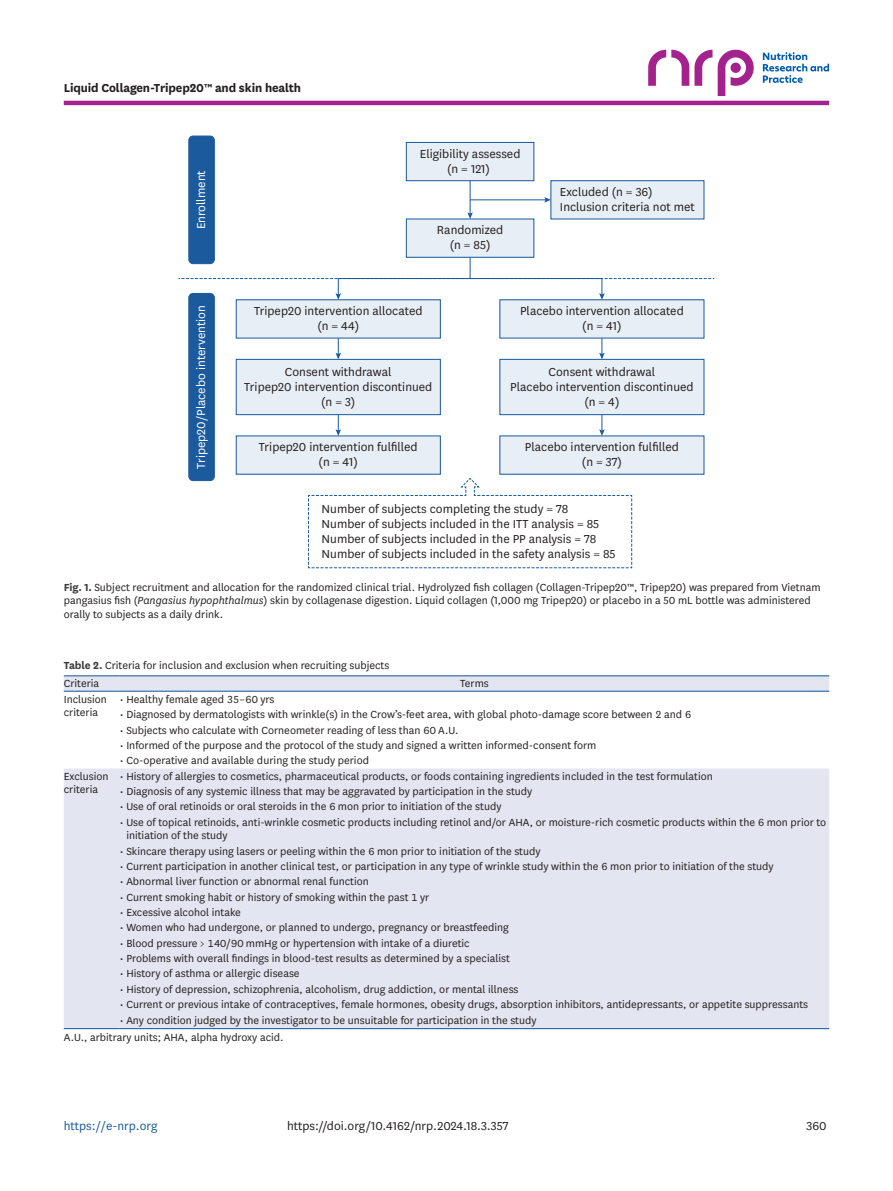
<style>
.page{position:relative;width:893px;height:1191px;background:#fff}
.page>*{position:absolute;margin:0;border:0;box-sizing:border-box;transform-origin:0 0}
.doi_running_footer{font:13.5px/15px "National";color:#231f20;text-align:center}
.t1{font:13.5px "National";color:#fff}
.alt-title-type{font:700 13.5px "National";letter-spacing:-.01em;color:#231f20}
.t2{font:13.5px "National";color:#1a5a9d}
.tbody_entry{font:12px/13.5px "National";color:#231f20}
.fig_caption{font:12px/13.5px "National";color:#231f20}
.table-wrap_caption{font:12px "National";color:#231f20}
.table-wrap-foot_p_fi{font:12px "National";color:#231f20}
.thead_entry{font:12px "National";color:#231f20}
.s1{font-weight:700;color:#3e3e3f}
.s2{font-style:italic}
</style>
<div class="page">
<hr style="left:64px;top:101px;width:765px;height:4px;background:#a4228e">
<svg style="left:718px;top:50px;width:36px;height:46px"></svg>
<svg style="left:648px;top:50px;width:64px;height:36px"></svg>
<svg style="left:763px;top:52px;width:66px;height:31px"></svg>
<svg style="left:64px;top:676px;width:765px;height:352px;fill:#e3e6f1"></svg>
<hr style="left:64px;top:675px;width:56px;height:1px;background:#1a5a9d">
<hr style="left:120px;top:675px;width:709px;height:1px;background:#1a5a9d">
<hr style="left:64px;top:690px;width:56px;height:1px;background:#1a5a9d">
<hr style="left:120px;top:690px;width:709px;height:1px;background:#1a5a9d">
<hr style="left:64px;top:1028px;width:56px;height:1px;background:#1a5a9d">
<hr style="left:120px;top:1028px;width:709px;height:1px;background:#1a5a9d">
<div style="left:406px;top:142px;width:128px;height:39px;background:#e8eef5"></div>
<div style="left:406px;top:219px;width:128px;height:38px;background:#e8eef5"></div>
<div style="left:236px;top:300px;width:204px;height:38px;background:#e8eef5"></div>
<div style="left:236px;top:359px;width:204px;height:56px;background:#e8eef5"></div>
<div style="left:500px;top:359px;width:204px;height:56px;background:#e8eef5"></div>
<div style="left:500px;top:300px;width:204px;height:38px;background:#e8eef5"></div>
<div style="left:236px;top:435px;width:205px;height:39px;border:1px solid #1a5a9d"></div>
<div style="left:236px;top:436px;width:204px;height:38px;background:#e8eef5"></div>
<div style="left:500px;top:436px;width:204px;height:38px;background:#e8eef5"></div>
<div style="left:550px;top:180px;width:154px;height:39px;border:1px solid #1a5a9d"></div>
<div style="left:551px;top:181px;width:153px;height:38px;background:#e8eef5"></div>
<div style="left:188px;top:136px;width:27px;height:128px;border:1px solid #1a5a9d;border-radius:4px"></div>
<div style="left:189px;top:136px;width:25px;height:128px;background:#1a5a9d;border-radius:4px"></div>
<div style="left:188px;top:293px;width:27px;height:188px;border:1px solid #1a5a9d;border-radius:4px"></div>
<div style="left:189px;top:293px;width:25px;height:187px;background:#1a5a9d;border-radius:4px"></div>
<hr style="left:470px;top:199px;width:76px;height:1px;background:#1a5a9d">
<svg style="left:544px;top:197px;width:7px;height:6px"></svg>
<hr style="left:470px;top:181px;width:1px;height:33px;background:#1a5a9d">
<svg style="left:467px;top:212px;width:6px;height:7px"></svg>
<svg style="left:335px;top:338px;width:6px;height:21px"></svg>
<svg style="left:599px;top:338px;width:6px;height:21px"></svg>
<svg style="left:335px;top:415px;width:6px;height:21px"></svg>
<svg style="left:599px;top:415px;width:6px;height:21px"></svg>
<svg style="left:178px;top:257px;width:536px;height:43px"></svg>
<svg style="left:308px;top:477px;width:324px;height:91px"></svg>
<p class="alt-title-type" style="left:64px;top:78px;width:239px">Liquid Collagen-Tripep20™ and skin health</p>
<p class="t1" style="left:192px;top:229px;width:61px;rotate:-90deg">Enrollment</p>
<p class="doi_running_footer" style="left:420px;top:145px;width:102px">Eligibility assessed (n = 121)</p>
<p class="doi_running_footer" style="left:437px;top:222px;width:68px">Randomized (n = 85)</p>
<p class="doi_running_footer" style="left:560px;top:184px;width:136px;text-align:left">Excluded (n = 36)<br>Inclusion criteria not met</p>
<p class="t1" style="left:192px;top:469px;width:165px;rotate:-90deg">Tripep20/Placebo intervention</p>
<p class="doi_running_footer" style="left:254px;top:303px;width:170px">Tripep20 intervention allocated (n = 44)</p>
<p class="doi_running_footer" style="left:244px;top:363px;width:190px">Consent withdrawal<br>Tripep20 intervention discontinued (n = 3)</p>
<p class="doi_running_footer" style="left:510px;top:363px;width:185px">Consent withdrawal<br>Placebo intervention discontinued (n = 4)</p>
<p class="doi_running_footer" style="left:520px;top:303px;width:165px">Placebo intervention allocated (n = 41)</p>
<p class="doi_running_footer" style="left:259px;top:439px;width:160px">Tripep20 intervention fulfilled (n = 41)</p>
<p class="doi_running_footer" style="left:525px;top:439px;width:156px">Placebo intervention fulfilled (n = 37)</p>
<p class="doi_running_footer" style="left:322px;top:500px;width:296px;text-align:left">Number of subjects completing the study = 78<br>Number of subjects included in the ITT analysis = 85<br>Number of subjects included in the PP analysis = 78<br>Number of subjects included in the safety analysis = 85</p>
<p class="fig_caption" style="left:64px;top:580px;width:758px"><span class="s1">Fig. 1.</span> Subject recruitment and allocation for the randomized clinical trial. Hydrolyzed fish collagen (Collagen-Tripep20™, Tripep20) was prepared from Vietnam pangasius fish (<span class="s2">Pangasius hypophthalmus</span>) skin by collagenase digestion. Liquid collagen (1,000 mg Tripep20) or placebo in a 50 mL bottle was administered orally to subjects as a daily drink.</p>
<p class="table-wrap_caption" style="left:64px;top:658px;width:327px"><span class="s1">Table 2.</span> Criteria for inclusion and exclusion when recruiting subjects</p>
<p class="thead_entry" style="left:64px;top:675px;width:37px">Criteria</p>
<p class="thead_entry" style="left:460px;top:675px;width:30px">Terms</p>
<p class="tbody_entry" style="left:64px;top:692px;width:45px">Inclusion criteria</p>
<p class="tbody_entry" style="left:120px;top:692px;width:156px">• Healthy female aged 35–60 yrs</p>
<p class="tbody_entry" style="left:120px;top:707px;width:573px">• Diagnosed by dermatologists with wrinkle(s) in the Crow’s-feet area, with global photo-damage score between 2 and 6</p>
<p class="tbody_entry" style="left:120px;top:722px;width:340px">• Subjects who calculate with Corneometer reading of less than 60 A.U.</p>
<p class="tbody_entry" style="left:120px;top:738px;width:478px">• Informed of the purpose and the protocol of the study and signed a written informed-consent form</p>
<p class="tbody_entry" style="left:120px;top:753px;width:251px">• Co-operative and available during the study period</p>
<p class="tbody_entry" style="left:64px;top:768px;width:46px">Exclusion criteria</p>
<p class="tbody_entry" style="left:120px;top:768px;width:594px">• History of allergies to cosmetics, pharmaceutical products, or foods containing ingredients included in the test formulation</p>
<p class="tbody_entry" style="left:120px;top:784px;width:414px">• Diagnosis of any systemic illness that may be aggravated by participation in the study</p>
<p class="tbody_entry" style="left:120px;top:799px;width:383px">• Use of oral retinoids or oral steroids in the 6 mon prior to initiation of the study</p>
<p class="tbody_entry" style="left:126px;top:814px;width:701px;text-indent:-6px">• Use of topical retinoids, anti-wrinkle cosmetic products including retinol and/or AHA, or moisture-rich cosmetic products within the 6 mon prior to initiation of the study</p>
<p class="tbody_entry" style="left:120px;top:843px;width:422px">• Skincare therapy using lasers or peeling within the 6 mon prior to initiation of the study</p>
<p class="tbody_entry" style="left:120px;top:859px;width:655px">• Current participation in another clinical test, or participation in any type of wrinkle study within the 6 mon prior to initiation of the study</p>
<p class="tbody_entry" style="left:120px;top:874px;width:251px">• Abnormal liver function or abnormal renal function</p>
<p class="tbody_entry" style="left:120px;top:889px;width:311px">• Current smoking habit or history of smoking within the past 1 yr</p>
<p class="tbody_entry" style="left:120px;top:905px;width:123px">• Excessive alcohol intake</p>
<p class="tbody_entry" style="left:120px;top:920px;width:391px">• Women who had undergone, or planned to undergo, pregnancy or breastfeeding</p>
<p class="tbody_entry" style="left:120px;top:935px;width:351px">• Blood pressure &gt; 140/90 mmHg or hypertension with intake of a diuretic</p>
<p class="tbody_entry" style="left:120px;top:951px;width:392px">• Problems with overall findings in blood-test results as determined by a specialist</p>
<p class="tbody_entry" style="left:120px;top:966px;width:181px">• History of asthma or allergic disease</p>
<p class="tbody_entry" style="left:120px;top:982px;width:400px">• History of depression, schizophrenia, alcoholism, drug addiction, or mental illness</p>
<p class="tbody_entry" style="left:120px;top:997px;width:690px">• Current or previous intake of contraceptives, female hormones, obesity drugs, absorption inhibitors, antidepressants, or appetite suppressants</p>
<p class="tbody_entry" style="left:120px;top:1012px;width:418px">• Any condition judged by the investigator to be unsuitable for participation in the study</p>
<p class="table-wrap-foot_p_fi" style="left:64px;top:1029px;width:221px">A.U., arbitrary units; AHA, alpha hydroxy acid.</p>
<p class="t2" style="left:64px;top:1116px;width:95px">https://e-nrp.org</p>
<p class="doi_running_footer" style="left:287px;top:1117px;width:223px">https://doi.org/10.4162/nrp.2024.18.3.357</p>
<p class="doi_running_footer" style="left:806px;top:1117px;width:22px">360</p>
</div>
